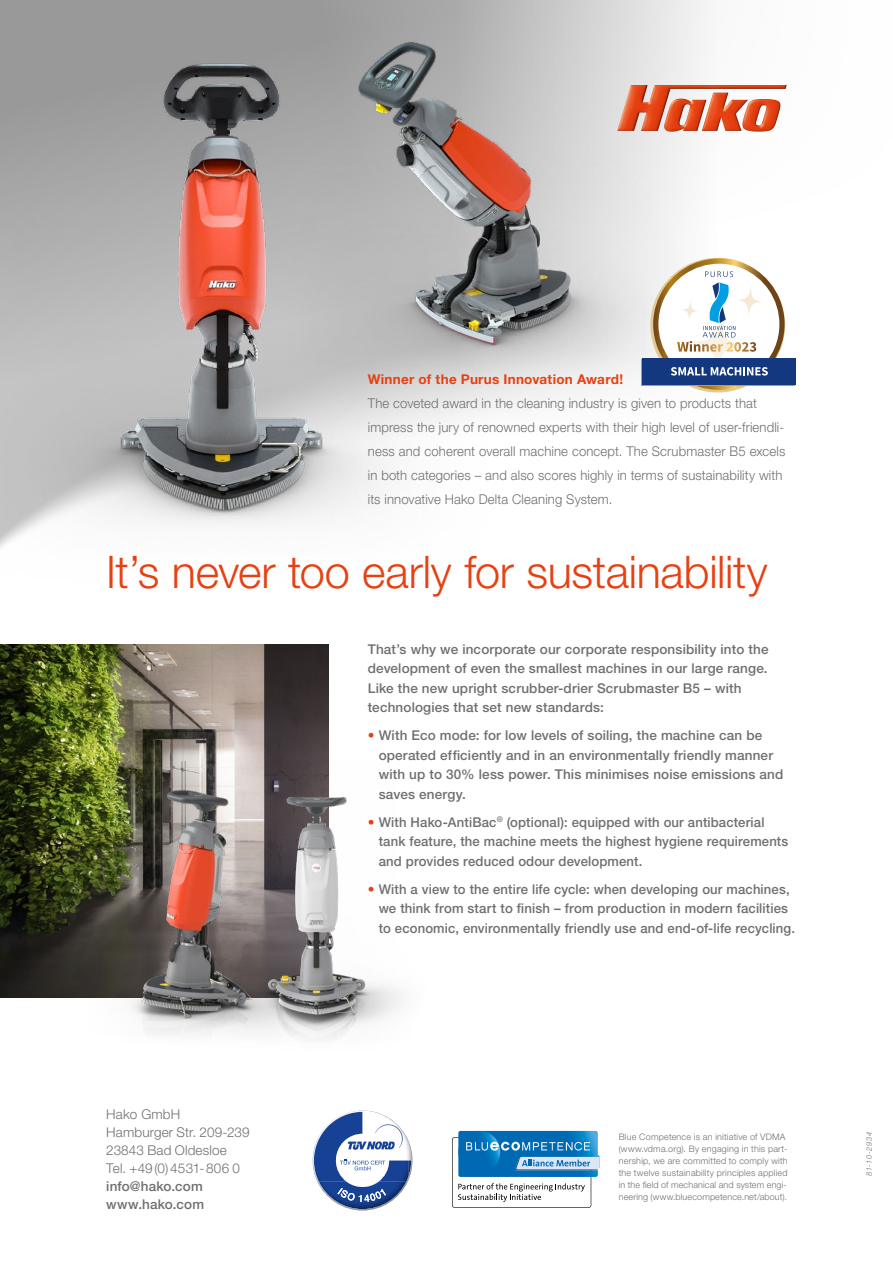
<style>
.page{position:relative;width:893px;height:1263px;background:#fff}
.page>*{position:absolute;margin:0;border:0;box-sizing:border-box;transform-origin:0 0}
.t1{font:300 45px "Helvetica Neue LT Std";letter-spacing:-.005em;color:#e74011}
.t2{font:500 13.5px/19.5px "Helvetica Neue LT Std";letter-spacing:.01em;color:#706f6f}
.t3{font:300 13.5px/24px "Helvetica Neue LT Std";letter-spacing:.01em;color:#706f6f}
.t4{font:700 13.5px "Helvetica Neue LT Std";letter-spacing:.02em;color:#e74011}
.t5{font:300 9px/12px "Helvetica Neue LT Std";letter-spacing:.02em;color:#706f6f}
.t6{font:italic 300 7.5px "Helvetica Neue LT Std";letter-spacing:.095em;color:#706f6f}
.s1{color:#e74011}
</style>
<div class="page">
<svg style="left:683px;top:0;width:39px;height:258px"></svg>
<img style="left:0;top:644px;width:329px;height:354px">
<img style="left:32px;top:757px;width:297px;height:278px">
<img style="left:166px;top:761px;width:236px;height:278px">
<img style="left:683px;top:85px;width:104px;height:47px">
<img style="left:512px;top:0;width:171px;height:386px">
<img style="left:0;top:0;width:512px;height:548px">
<svg style="left:452px;top:1131px;width:147px;height:77px"></svg>
<div style="left:312px;top:1109px;width:101px;height:102px;background:#000;opacity:.44"></div>
<div style="left:643px;top:358px;width:153px;height:27px;background:#14387f"></div>
<svg style="left:650px;top:258px;width:135px;height:134px"></svg>
<p class="t4" style="left:368px;top:371px;width:257px">Winner of the Purus Innovation Award!</p>
<p class="t3" style="left:368px;top:391px;width:419px">The coveted award in the cleaning industry is given to products that impress the jury of renowned experts with their high level of user-friendli&shy;ness and coherent overall machine concept. The Scrubmaster B5 excels in both categories – and also scores highly in terms of sustainability with its innovative Hako Delta Cleaning System.</p>
<h1 class="t1" style="left:106px;top:544px;width:663px">It’s never too early for sustainability</h1>
<p class="t3" style="left:106px;top:1104px;width:145px;line-height:18px">Hako GmbH<br>Hamburger Str. 209-239<br>23843 Bad Oldesloe<br>Tel. +49(0)4531-806 0</p>
<p class="t2" style="left:106px;top:1177px;width:99px;line-height:18px">info@hako.com www.hako.com</p>
<p class="t2" style="left:368px;top:639px;width:402px">That’s why we incorporate our corporate responsibility into the development of even the smallest machines in our large range.<br>Like the new upright scrubber-drier Scrubmaster B5 – with technologies that set new standards:</p>
<p class="t2" style="left:379px;top:725px;width:406px;text-indent:-11px"><span class="s1">•</span> With Eco mode: for low levels of soiling, the machine can be operated efficiently and in an environmentally friendly manner with up to 30% less power. This minimises noise emissions and saves energy.</p>
<p class="t2" style="left:379px;top:812px;width:411px;text-indent:-11px"><span class="s1">•</span> With Hako-AntiBac<sup>®</sup> (optional): equipped with our antibacterial tank feature, the machine meets the highest hygiene requirements and provides reduced odour development.</p>
<p class="t2" style="left:379px;top:879px;width:418px;text-indent:-11px"><span class="s1">•</span> With a view to the entire life cycle: when developing our machines, we think from start to finish – from production in modern facilities to economic, environmentally friendly use and end-of-life recycling.</p>
<p class="t5" style="left:619px;top:1131px;width:171px">Blue Competence is an initiative of VDMA (www.vdma.org). By engaging in this part&shy;nership, we are committed to comply with the twelve sustainability principles applied in the field of mechanical and system engi&shy;neering (www.bluecompetence.net/about).</p>
<p class="t6" style="left:865px;top:1176px;width:46px;rotate:-90deg">81-10-2934</p>
</div>
